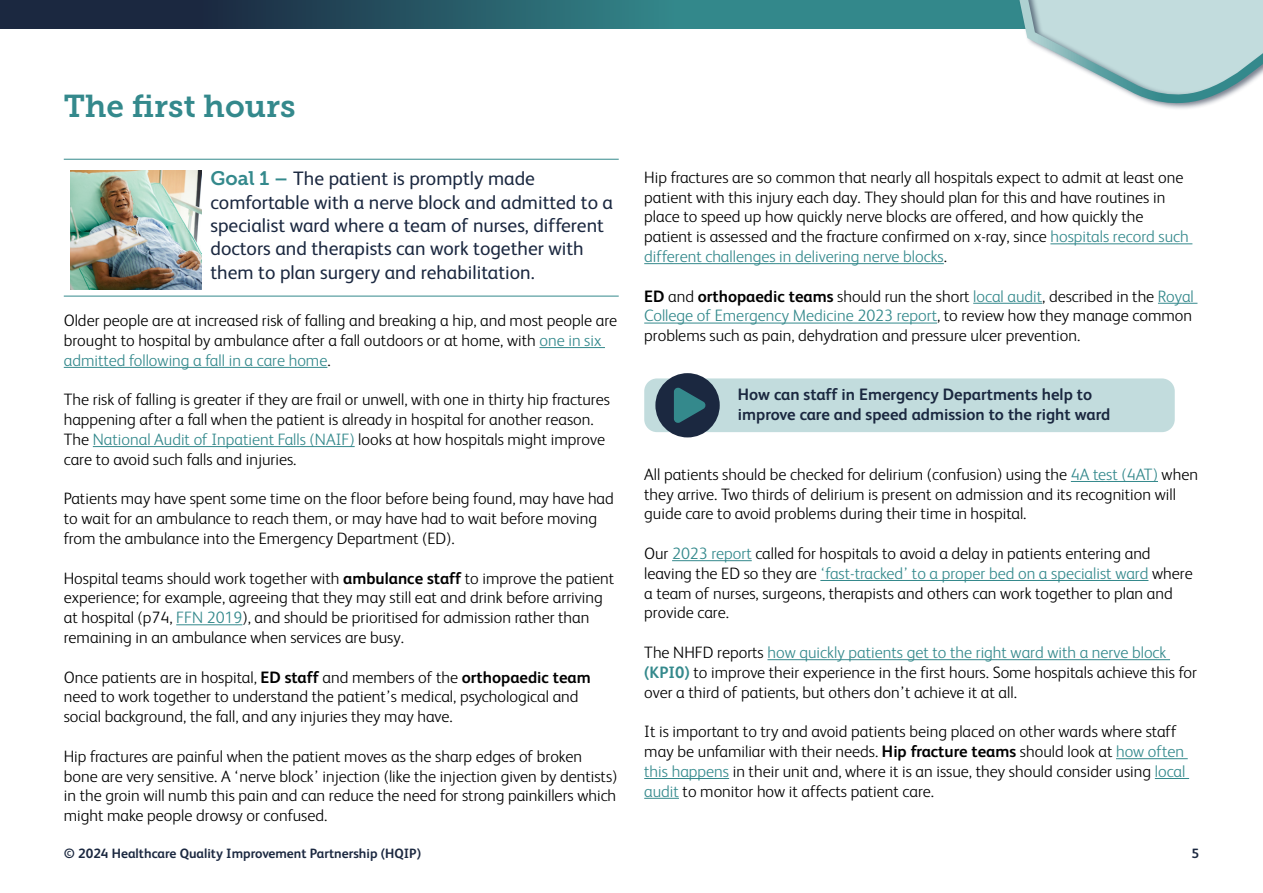
<style>
.page{position:relative;width:1263px;height:893px;background:#fff}
.page>*{position:absolute;margin:0;border:0;box-sizing:border-box;transform-origin:0 0}
.t1{font:31.5px "Museo Slab 700";color:#34898c}
.t2{font:19.5px/23.4px "FS Albert";color:#1b2840}
.t3{font:300 16.5px/19.8px "FS Albert";color:#000}
.t4{font:700 16.5px/19.8px "FS Albert";color:#1b2840}
.t5{font:700 13.5px "FS Albert";color:#1b2840}
.s1{font-family:"Museo Slab 700";color:#34898c}
.s2{color:#34898c}
.s3{font-weight:700}
.s4{font-weight:700;color:#34898c}
</style>
<div class="page">
<svg style="left:0;top:0;width:999px;height:28px;background:#285d6a"></svg>
<svg style="left:999px;top:0;width:264px;height:109px"></svg>
<hr style="left:64px;top:159px;width:555px;height:1px;background:#34898c">
<hr style="left:64px;top:296px;width:555px;height:1px;background:#34898c">
<hr style="left:539px;top:347px;width:66px;height:1px;background:#34898c">
<hr style="left:64px;top:367px;width:263px;height:1px;background:#34898c">
<hr style="left:93px;top:446px;width:262px;height:1px;background:#34898c">
<hr style="left:176px;top:624px;width:66px;height:1px;background:#34898c">
<hr style="left:1050px;top:243px;width:142px;height:1px;background:#34898c">
<hr style="left:644px;top:263px;width:300px;height:1px;background:#34898c">
<hr style="left:973px;top:303px;width:69px;height:1px;background:#34898c">
<hr style="left:1158px;top:303px;width:39px;height:1px;background:#34898c">
<hr style="left:644px;top:323px;width:293px;height:1px;background:#34898c">
<hr style="left:1071px;top:481px;width:87px;height:1px;background:#34898c">
<hr style="left:672px;top:560px;width:80px;height:1px;background:#34898c">
<hr style="left:820px;top:580px;width:328px;height:1px;background:#34898c">
<hr style="left:767px;top:659px;width:403px;height:1px;background:#34898c">
<hr style="left:1116px;top:758px;width:72px;height:1px;background:#34898c">
<hr style="left:644px;top:778px;width:85px;height:1px;background:#34898c">
<hr style="left:1155px;top:778px;width:34px;height:1px;background:#34898c">
<hr style="left:644px;top:798px;width:35px;height:1px;background:#34898c">
<img style="left:70px;top:170px;width:132px;height:119px">
<div style="left:644px;top:378px;width:531px;height:54px;background:#c2dcdd;border-radius:13px"></div>
<div style="left:655px;top:373px;width:65px;height:64px;background:#1b2840;border-radius:50%"></div>
<svg style="left:674px;top:387px;width:32px;height:36px"></svg>
<h1 class="t1" style="left:64px;top:88px;width:233px">The first hours</h1>
<p class="t2" style="left:210px;top:167px;width:404px"><span class="s1">Goal 1 –</span> The patient is promptly made comfortable with a nerve block and admitted to a specialist ward where a team of nurses, different doctors and therapists can work together with them to plan surgery and rehabilitation.</p>
<p class="t3" style="left:64px;top:310px;width:555px">Older people are at increased risk of falling and breaking a hip, and most people are brought to hospital by ambulance after a fall outdoors or at home, with <span class="s2">one in six admitted following a fall in a care home</span>.</p>
<p class="t3" style="left:64px;top:390px;width:548px">The risk of falling is greater if they are frail or unwell, with one in thirty hip fractures happening after a fall when the patient is already in hospital for another reason.<br>The <span class="s2">National Audit of Inpatient Falls (NAIF)</span> looks at how hospitals might improve care to avoid such falls and injuries.</p>
<p class="t3" style="left:64px;top:489px;width:552px">Patients may have spent some time on the floor before being found, may have had to wait for an ambulance to reach them, or may have had to wait before moving from the ambulance into the Emergency Department (ED).</p>
<p class="t3" style="left:64px;top:568px;width:552px">Hospital teams should work together with <span class="s3">ambulance staff</span> to improve the patient experience; for example, agreeing that they may still eat and drink before arriving at hospital (p74, <span class="s2">FFN 2019</span>), and should be prioritised for admission rather than remaining in an ambulance when services are busy.</p>
<p class="t3" style="left:64px;top:667px;width:529px">Once patients are in hospital, <span class="s3">ED staff</span> and members of the <span class="s3">orthopaedic team </span>need to work together to understand the patient’s medical, psychological and social background, the fall, and any injuries they may have.</p>
<p class="t3" style="left:64px;top:746px;width:555px">Hip fractures are painful when the patient moves as the sharp edges of broken bone are very sensitive. A ‘nerve block’ injection (like the injection given by dentists) in the groin will numb this pain and can reduce the need for strong painkillers which might make people drowsy or confused.</p>
<p class="t3" style="left:644px;top:167px;width:546px">Hip fractures are so common that nearly all hospitals expect to admit at least one patient with this injury each day. They should plan for this and have routines in place to speed up how quickly nerve blocks are offered, and how quickly the patient is assessed and the fracture confirmed on x-ray, since <span class="s2">hospitals record such different challenges in delivering nerve blocks</span>.</p>
<p class="t3" style="left:644px;top:286px;width:551px;text-align:justify"><span class="s3">ED</span> and <span class="s3">orthopaedic teams</span> should run the short <span class="s2">local audit</span>, described in the <span class="s2">Royal College of Emergency Medicine 2023 report</span>, to review how they manage common problems such as pain, dehydration and pressure ulcer prevention.</p>
<p class="t4" style="left:738px;top:384px;width:374px">How can staff in Emergency Departments help to improve care and speed admission to the right ward</p>
<p class="t3" style="left:644px;top:464px;width:555px">All patients should be checked for delirium (confusion) using the <span class="s2">4A test (4AT)</span> when they arrive. Two thirds of delirium is present on admission and its recognition will guide care to avoid problems during their time in hospital.</p>
<p class="t3" style="left:644px;top:543px;width:550px">Our <span class="s2">2023 report</span> called for hospitals to avoid a delay in patients entering and leaving the ED so they are <span class="s2">‘fast-tracked’ to a proper bed on a specialist ward</span> where a team of nurses, surgeons, therapists and others can work together to plan and provide care.</p>
<p class="t3" style="left:644px;top:642px;width:554px">The NHFD reports <span class="s2">how quickly patients get to the right ward with a nerve block </span><span class="s4">(KPI0)</span> to improve their experience in the first hours. Some hospitals achieve this for over a third of patients, but others don’t achieve it at all.</p>
<p class="t3" style="left:644px;top:722px;width:543px">It is important to try and avoid patients being placed on other wards where staff may be unfamiliar with their needs. <span class="s3">Hip fracture teams</span> should look at <span class="s2">how often this happens</span> in their unit and, where it is an issue, they should consider using <span class="s2">local audit</span> to monitor how it affects patient care.</p>
<p class="t5" style="left:64px;top:845px;width:359px">© 2024 Healthcare Quality Improvement Partnership (HQIP)</p>
<p class="t5" style="left:1191px;top:845px;width:9px">5</p>
</div>
